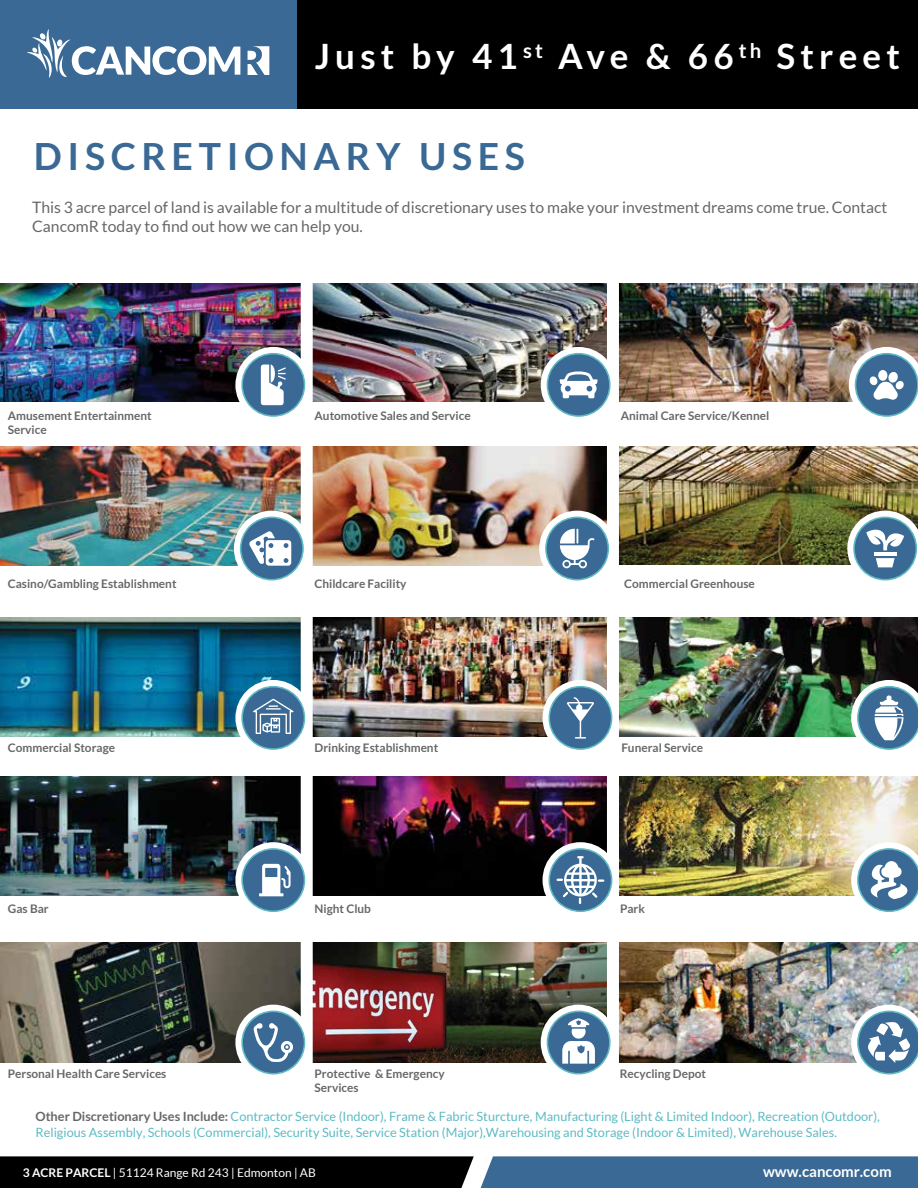
<style>
.page{position:relative;width:918px;height:1188px;background:#fff}
.page>*{position:absolute;margin:0;border:0;box-sizing:border-box;transform-origin:0 0}
.t1{font:700 37.5px "Lato";letter-spacing:.15em;color:#396994}
.t2{font:700 34.95px "Lato";letter-spacing:.15em;color:#fff}
.t3{font:15.75px/19.5px "Lato";color:#666767}
.t4{font:700 15px "Lato";color:#fff}
.t5{font:12.75px/16.5px "Lato";color:#5dbbc4}
.t6{font:12px "Lato";color:#fff}
.t7{font:700 11.85px/14.2px "Lato";color:#666867}
.s1{font-weight:700;color:#666767}
.s2{font-weight:700}
</style>
<div class="page">
<div style="left:0;top:1156px;width:474px;height:32px;background:#000"></div>
<div style="left:481px;top:1156px;width:437px;height:32px;background:#396994"></div>
<div style="left:0;top:0;width:328px;height:108px;background:#396994"></div>
<div style="left:298px;top:0;width:620px;height:108px;background:#000"></div>
<svg style="left:27px;top:29px;width:213px;height:49px"></svg>
<svg style="left:248px;top:46px;width:21px;height:29px"></svg>
<img style="left:619px;top:943px;width:299px;height:119px">
<img style="left:313px;top:942px;width:294px;height:120px">
<img style="left:0;top:942px;width:301px;height:120px">
<img style="left:619px;top:777px;width:299px;height:119px">
<img style="left:313px;top:777px;width:294px;height:119px">
<img style="left:0;top:777px;width:301px;height:119px">
<img style="left:313px;top:618px;width:605px;height:118px">
<img style="left:0;top:618px;width:301px;height:118px">
<img style="left:0;top:283px;width:301px;height:119px">
<img style="left:313px;top:283px;width:294px;height:119px">
<img style="left:619px;top:283px;width:299px;height:119px">
<img style="left:313px;top:447px;width:605px;height:118px">
<img style="left:0;top:447px;width:301px;height:118px">
<div style="left:607px;top:274px;width:12px;height:821px;background:#fff"></div>
<svg style="left:235px;top:347px;width:71px;height:70px"></svg>
<svg style="left:541px;top:347px;width:70px;height:70px"></svg>
<svg style="left:849px;top:347px;width:69px;height:70px"></svg>
<svg style="left:234px;top:511px;width:70px;height:70px"></svg>
<svg style="left:539px;top:511px;width:71px;height:70px"></svg>
<svg style="left:847px;top:511px;width:71px;height:70px"></svg>
<hr style="left:874px;top:552px;width:23px;height:4px;background:#fff">
<svg style="left:235px;top:680px;width:71px;height:70px"></svg>
<svg style="left:543px;top:680px;width:70px;height:70px"></svg>
<svg style="left:851px;top:680px;width:67px;height:70px"></svg>
<svg style="left:851px;top:842px;width:67px;height:70px"></svg>
<svg style="left:543px;top:842px;width:70px;height:70px"></svg>
<svg style="left:235px;top:842px;width:71px;height:70px"></svg>
<svg style="left:235px;top:1005px;width:71px;height:70px"></svg>
<svg style="left:541px;top:1005px;width:70px;height:70px"></svg>
<svg style="left:851px;top:1005px;width:67px;height:70px"></svg>
<h2 class="t2" style="left:315px;top:37px;width:587px">Just by 41<sup>st</sup> Ave &amp; 66<sup>th</sup> Street</h2>
<h1 class="t1" style="left:34px;top:135px;width:492px">DISCRETIONARY USES</h1>
<h3 class="t3" style="left:32px;top:197px;width:857px">This 3 acre parcel of land is available for a multitude of discretionary uses to make your investment dreams come true. Contact<br>CancomR today to find out how we can help you.</h3>
<p class="t7" style="left:8px;top:408px;width:145px">Amusement Entertainment<br>Service</p>
<p class="t7" style="left:315px;top:408px;width:158px">Automotive Sales and Service</p>
<p class="t7" style="left:621px;top:408px;width:150px">Animal Care Service/Kennel</p>
<p class="t7" style="left:8px;top:577px;width:170px">Casino/Gambling Establishment</p>
<p class="t7" style="left:315px;top:577px;width:93px">Childcare Facility</p>
<p class="t7" style="left:624px;top:577px;width:132px">Commercial Greenhouse</p>
<p class="t7" style="left:8px;top:741px;width:109px">Commercial Storage</p>
<p class="t7" style="left:315px;top:741px;width:125px">Drinking Establishment</p>
<p class="t7" style="left:621px;top:741px;width:83px">Funeral Service</p>
<p class="t7" style="left:8px;top:901px;width:42px">Gas Bar</p>
<p class="t7" style="left:315px;top:901px;width:58px">Night Club</p>
<p class="t7" style="left:620px;top:901px;width:26px">Park</p>
<p class="t7" style="left:8px;top:1067px;width:160px">Personal Health Care Services</p>
<p class="t7" style="left:315px;top:1067px;width:132px">Protective &amp; Emergency<br>Services</p>
<p class="t7" style="left:620px;top:1067px;width:88px">Recycling Depot</p>
<p class="t5" style="left:36px;top:1108px;width:846px"><span class="s1">Other Discretionary Uses Include:</span> Contractor Service (Indoor), Frame &amp; Fabric Sturcture, Manufacturing (Light &amp; Limited Indoor), Recreation (Outdoor),<br>Religious Assembly, Schools (Commercial), Security Suite, Service Station (Major),Warehousing and Storage (Indoor &amp; Limited), Warehouse Sales.</p>
<p class="t6" style="left:23px;top:1166px;width:295px"><span class="s2">3 ACRE PARCEL</span> | 51124 Range Rd 243 | Edmonton | AB</p>
<p class="t4" style="left:763px;top:1163px;width:130px">www.cancomr.com</p>
</div>
